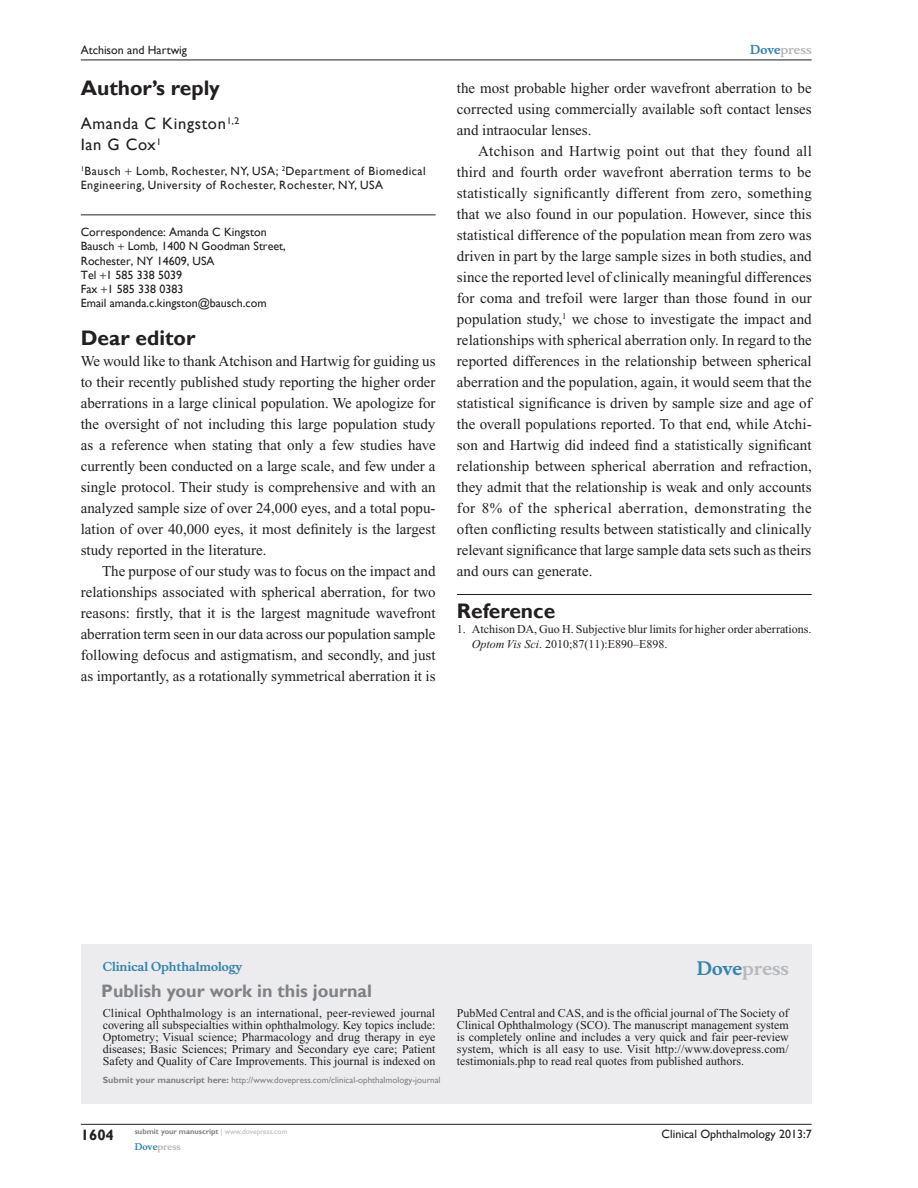
<style>
.page{position:relative;width:918px;height:1188px;background:#fff}
.page>*{position:absolute;margin:0;border:0;box-sizing:border-box;transform-origin:0 0}
.RefH{font:700 21px "Gill Sans";color:#231f20}
.PromBx-H1{font:700 18px "Gill Sans";color:#808285}
.PromBx-Brand{font:700 18px "Musee";color:#b8b9bc}
.AAu{font:16.5px "Gill Sans";letter-spacing:.04em;color:#231f20}
.Tx{font:15px/21px "Times New Roman";color:#231f20;text-align:justify}
.TxF{font:15px/21px "Times New Roman";color:#231f20;text-align:justify}
.RunFolio-V{font:700 15px "Gill Sans";color:#231f20}
.PromBx-Tx{font:12px/12px "Times New Roman";color:#231f20;text-align:justify}
.Corr-Info{font:12px/14.2px "Gill Sans";color:#231f20}
.AAuAff{font:12px/14.2px "Gill Sans";letter-spacing:.04em;color:#231f20}
.RefNL1{font:12px/15px "Times New Roman";color:#231f20}
.RunF-V{font:12px "Gill Sans";color:#231f20}
.PromBx-JrnlName{font:700 12px "Musee";color:#3485ae}
.RunH-V{font:12px "Gill Sans";color:#231f20}
.RunH-Brand-V{font:700 12px "Musee";color:#b8b9bc}
.PromBx-SubmitMssWebA{font:9px "Gill Sans";color:#808285}
.RunF-Brand-V{font:700 9px "Musee";color:#b8b9bc}
.RunF-SubmityourMS-V{font:700 7.5px "Gill Sans";color:#808285}
.s1{color:#3485ae}
.s2{font-style:italic}
.s3{font-weight:700}
.s4{font-weight:400;color:#b8b9bc}
</style>
<div class="page">
<div style="left:81px;top:944px;width:731px;height:159px;background:#ececee"></div>
<hr style="left:81px;top:1124px;width:731px;height:1px;background:#231f20">
<hr style="left:81px;top:60px;width:731px;height:1px;background:#231f20">
<hr style="left:81px;top:214px;width:355px;height:1px;background:#231f20">
<hr style="left:457px;top:594px;width:355px;height:1px;background:#231f20">
<p class="RunH-V" style="left:81px;top:43px;width:108px">Atchison and Hartwig</p>
<h1 class="RefH" style="left:81px;top:76px;width:141px">Author’s reply</h1>
<p class="AAu" style="left:81px;top:114px;width:160px">Amanda C Kingston<sup>1,2</sup></p>
<p class="AAu" style="left:81px;top:135px;width:82px">Ian G Cox<sup>1</sup></p>
<p class="AAuAff" style="left:81px;top:164px;width:42px"><sup>1</sup>Bausch</p>
<p class="AAuAff" style="left:81px;top:164px;width:347px;text-indent:55px">Lomb, Rochester, NY, USA; <sup>2</sup>Department of Biomedical<br>Engineering, University of Rochester, Rochester, NY, USA</p>
<p class="Corr-Info" style="left:81px;top:225px;width:207px">Correspondence: Amanda C Kingston<br>Bausch Lomb, 1400 N Goodman Street,<br>Rochester, NY 14609, USA<br>Tel 1 585 338 5039<br>Fax 1 585 338 0383<br>Email amanda.c.kingston@bausch.com</p>
<h1 class="RefH" style="left:81px;top:325px;width:116px">Dear editor</h1>
<p class="TxF" style="left:81px;top:350px;width:357px">We would like to thank Atchison and Hartwig for guiding us to their recently published study reporting the higher order aberrations in a large clinical population. We apologize for the oversight of not including this large population study as a reference when stating that only a few studies have currently been conducted on a large scale, and few under a single protocol. Their study is comprehensive and with an analyzed sample size of over 24,000 eyes, and a total popu&shy;lation of over 40,000 eyes, it most definitely is the largest study reported in the literature.</p>
<p class="Tx" style="left:81px;top:560px;width:356px;text-indent:21px">The purpose of our study was to focus on the impact and relationships associated with spherical aberration, for two reasons: firstly, that it is the largest magnitude wavefront aberration term seen in our data across our population sample following defocus and astigmatism, and secondly, and just as importantly, as a rotationally symmetrical aberration it is</p>
<p class="RunH-Brand-V" style="left:750px;top:43px;width:63px"><span class="s1">Dove</span>press</p>
<p class="Tx" style="left:457px;top:77px;width:356px">the most probable higher order wavefront aberration to be corrected using commercially available soft contact lenses and intraocular lenses.</p>
<p class="Tx" style="left:457px;top:140px;width:357px;text-indent:21px">Atchison and Hartwig point out that they found all third and fourth order wavefront aberration terms to be statistically significantly different from zero, something that we also found in our population. However, since this statistical difference of the population mean from zero was driven in part by the large sample sizes in both studies, and since the reported level of clinically meaningful differences for coma and trefoil were larger than those found in our population study,<sup>1</sup> we chose to investigate the impact and relationships with spherical aberration only. In regard to the reported differences in the relationship between spherical aberration and the population, again, it would seem that the statistical significance is driven by sample size and age of the overall populations reported. To that end, while Atchi&shy;son and Hartwig did indeed find a statistically significant relationship between spherical aberration and refraction, they admit that the relationship is weak and only accounts for 8% of the spherical aberration, demonstrating the often conflicting results between statistically and clinically relevant significance that large sample data sets such as theirs and ours can generate.</p>
<p class="RefH" style="left:457px;top:598px;width:100px">Reference</p>
<p class="RefNL1" style="left:472px;top:621px;width:341px;text-indent:-15px">1. Atchison DA, Guo H. Subjective blur limits for higher order aberrations.<br><span class="s2">Optom Vis Sci</span>. 2010;87(11):E890–E898.</p>
<p class="PromBx-JrnlName" style="left:103px;top:959px;width:141px">Clinical Ophthalmology</p>
<p class="PromBx-H1" style="left:101px;top:980px;width:272px">Publish your work in this journal</p>
<p class="PromBx-Brand" style="left:697px;top:958px;width:94px"><span class="s1">Dove</span>press</p>
<p class="PromBx-Tx" style="left:103px;top:1007px;width:334px">Clinical Ophthalmology is an international, peer-reviewed journal covering all subspecialties within ophthalmology. Key topics include:<br>Optometry; Visual science; Pharmacology and drug therapy in eye diseases; Basic Sciences; Primary and Secondary eye care; Patient Safety and Quality of Care Improvements. This journal is indexed on</p>
<p class="PromBx-Tx" style="left:457px;top:1007px;width:333px">PubMed Central and CAS, and is the official journal of The Society of Clinical Ophthalmology (SCO). The manuscript management system is completely online and includes a very quick and fair peer-review system, which is all easy to use. Visit http://www.dovepress.com/ testimonials.php to read real quotes from published authors.</p>
<p class="PromBx-SubmitMssWebA" style="left:103px;top:1075px;width:339px"><span class="s3">Submit your manuscript here:</span> http://www.dovepress.com/clinical-ophthalmology-journal</p>
<p class="RunFolio-V" style="left:81px;top:1126px;width:35px">1604</p>
<p class="RunF-SubmityourMS-V" style="left:135px;top:1127px;width:154px">submit your manuscript <span class="s4">| www.dovepress.com</span></p>
<p class="RunF-Brand-V" style="left:135px;top:1141px;width:48px"><span class="s1">Dove</span>press</p>
<p class="RunF-V" style="left:662px;top:1127px;width:152px">Clinical Ophthalmology 2013:7</p>
</div>
